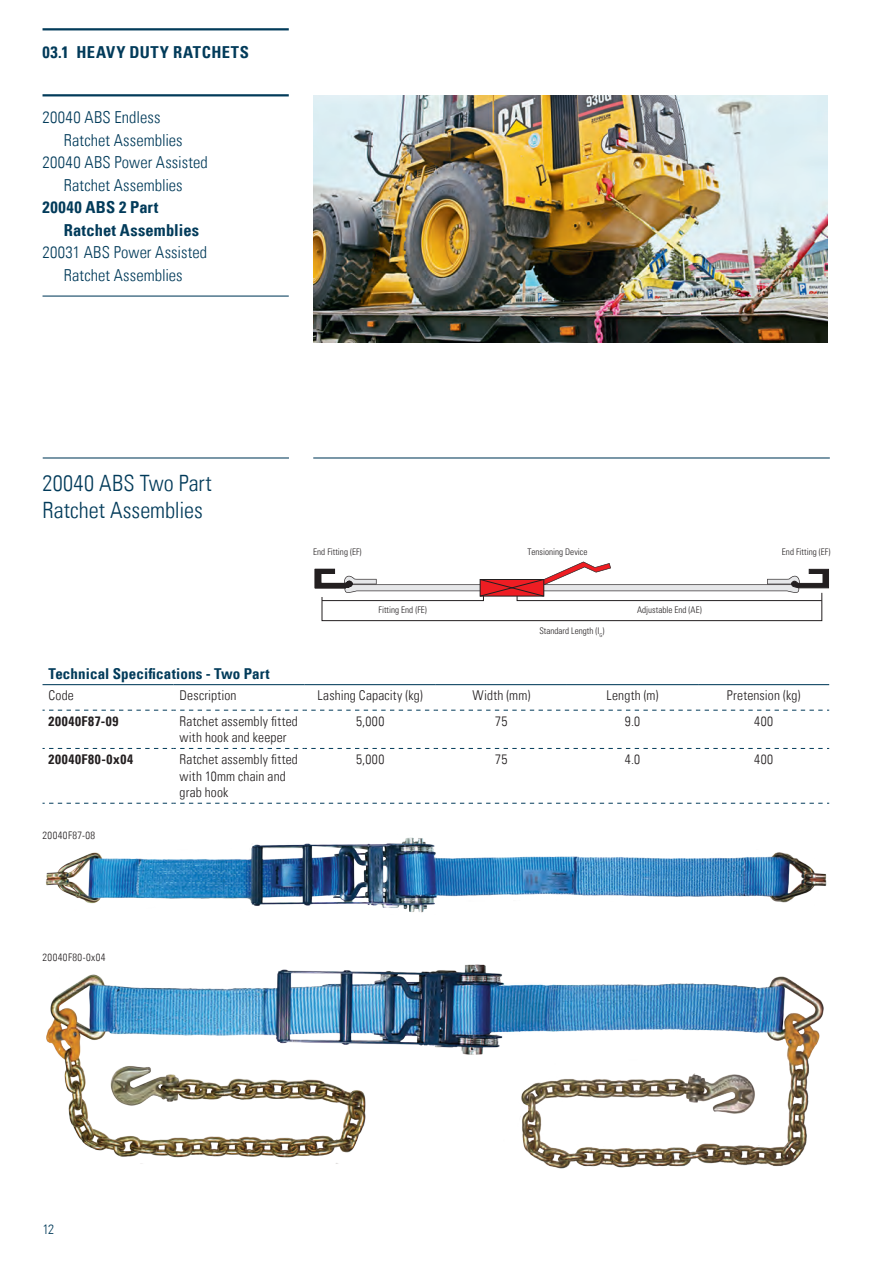
<style>
.page{position:relative;width:893px;height:1263px;background:#fff}
.page>*{position:absolute;margin:0;border:0;box-sizing:border-box;transform-origin:0 0}
.Header_1{font:300 condensed 22.5px/27px "Univers LT Std";color:#023b5a}
.CH_-_other{font:300 condensed 16.5px/22.5px "Univers LT Std";letter-spacing:.005em;color:#023b5a;text-align:center}
.CH_-_active{font:700 condensed 16.5px/22.5px "Univers";letter-spacing:.01em;color:#023b5a}
.CH_Chapter_-_01_1{font:700 condensed 16.5px "Univers";letter-spacing:.04em;color:#023b5a}
.Table_-_Header{font:700 condensed 15px "Univers";letter-spacing:.01em;color:#023b5a}
.Table_-_Body_normal{font:300 condensed 13.5px/16.5px "Univers LT Std";letter-spacing:.015em;color:#231f20}
.Table_-_Bold_Body{font:700 condensed 13.5px "Univers";letter-spacing:.05em;color:#231f20}
.t1{font:300 condensed 13.5px "Univers LT Std";color:#023b5a}
.Diagram_Labels{font:300 condensed 10.5px "Univers LT Std";letter-spacing:.04em;color:#231f20}
.t2{font:300 condensed 9.15px "Univers LT Std";color:#231f20}
</style>
<div class="page">
<img style="left:313px;top:96px;width:515px;height:246px">
<hr style="left:43px;top:28px;width:246px;height:2px;background:#023b5a">
<hr style="left:43px;top:94px;width:246px;height:2px;background:#023b5a">
<hr style="left:43px;top:296px;width:246px;height:1px;background:#023b5a">
<hr style="left:313px;top:457px;width:517px;height:1px;background:#023b5a">
<hr style="left:43px;top:457px;width:246px;height:1px;background:#023b5a">
<hr style="left:43px;top:684px;width:131px;height:1px;background:#023b5a">
<hr style="left:174px;top:684px;width:131px;height:1px;background:#023b5a">
<hr style="left:305px;top:684px;width:131px;height:1px;background:#023b5a">
<hr style="left:436px;top:684px;width:131px;height:1px;background:#023b5a">
<hr style="left:567px;top:684px;width:131px;height:1px;background:#023b5a">
<hr style="left:698px;top:684px;width:131px;height:1px;background:#023b5a">
<svg style="left:43px;top:710px;width:786px;height:1px"></svg>
<svg style="left:43px;top:748px;width:786px;height:1px"></svg>
<svg style="left:43px;top:803px;width:786px;height:1px"></svg>
<svg style="left:315px;top:561px;width:514px;height:60px"></svg>
<div style="left:480px;top:579px;width:64px;height:17px;border:1px solid #231f20"></div>
<img style="left:46px;top:964px;width:778px;height:205px">
<img style="left:46px;top:837px;width:781px;height:76px">
<p class="CH_Chapter_-_01_1" style="left:43px;top:42px;width:208px">03.1 HEAVY DUTY RATCHETS</p>
<p class="CH_-_other" style="left:64px;top:106px;width:120px;text-align:left;text-indent:-21px">20040 ABS Endless<br>Ratchet Assemblies</p>
<p class="CH_-_other" style="left:43px;top:151px;width:167px">20040 ABS Power Assisted<br>Ratchet Assemblies</p>
<p class="CH_-_active" style="left:64px;top:196px;width:137px;text-indent:-21px">20040 ABS 2 Part<br>Ratchet Assemblies</p>
<p class="CH_-_other" style="left:43px;top:241px;width:166px">20031 ABS Power Assisted<br>Ratchet Assemblies</p>
<p class="Header_1" style="left:43px;top:470px;width:171px">20040 ABS Two Part<br>Ratchet Assemblies</p>
<p class="t2" style="left:313px;top:547px;width:50px">End Fitting (EF)</p>
<p class="t2" style="left:527px;top:547px;width:62px">Tensioning Device</p>
<p class="t2" style="left:782px;top:547px;width:50px">End Fitting (EF)</p>
<p class="t2" style="left:378px;top:604px;width:50px">Fitting End (FE)</p>
<p class="t2" style="left:637px;top:604px;width:66px">Adjustable End (AE)</p>
<p class="t2" style="left:539px;top:625px;width:66px">Standard Length (l<sub>G</sub>)</p>
<p class="Table_-_Header" style="left:49px;top:664px;width:223px">Technical Specifications - Two Part</p>
<p class="Table_-_Body_normal" style="left:49px;top:687px;width:27px">Code</p>
<p class="Table_-_Body_normal" style="left:180px;top:687px;width:58px">Description</p>
<p class="Table_-_Body_normal" style="left:318px;top:687px;width:107px">Lashing Capacity (kg)</p>
<p class="Table_-_Body_normal" style="left:472px;top:687px;width:59px">Width (mm)</p>
<p class="Table_-_Body_normal" style="left:606px;top:687px;width:53px">Length (m)</p>
<p class="Table_-_Body_normal" style="left:727px;top:687px;width:75px">Pretension (kg)</p>
<p class="Table_-_Bold_Body" style="left:49px;top:713px;width:71px">20040F87-09</p>
<p class="Table_-_Body_normal" style="left:180px;top:713px;width:120px">Ratchet assembly fitted with hook and keeper</p>
<p class="Table_-_Body_normal" style="left:356px;top:713px;width:30px">5,000</p>
<p class="Table_-_Body_normal" style="left:495px;top:713px;width:14px">75</p>
<p class="Table_-_Body_normal" style="left:625px;top:713px;width:17px">9.0</p>
<p class="Table_-_Body_normal" style="left:754px;top:713px;width:20px">400</p>
<p class="Table_-_Bold_Body" style="left:49px;top:751px;width:86px">20040F80-0x04</p>
<p class="Table_-_Body_normal" style="left:180px;top:751px;width:120px">Ratchet assembly fitted with 10mm chain and grab hook</p>
<p class="Table_-_Body_normal" style="left:356px;top:751px;width:30px">5,000</p>
<p class="Table_-_Body_normal" style="left:495px;top:751px;width:14px">75</p>
<p class="Table_-_Body_normal" style="left:625px;top:751px;width:17px">4.0</p>
<p class="Table_-_Body_normal" style="left:754px;top:751px;width:20px">400</p>
<p class="Diagram_Labels" style="left:43px;top:829px;width:54px">20040F87-08</p>
<p class="Diagram_Labels" style="left:43px;top:951px;width:65px">20040F80-0x04</p>
<p class="t1" style="left:43px;top:1221px;width:13px">12</p>
</div>
